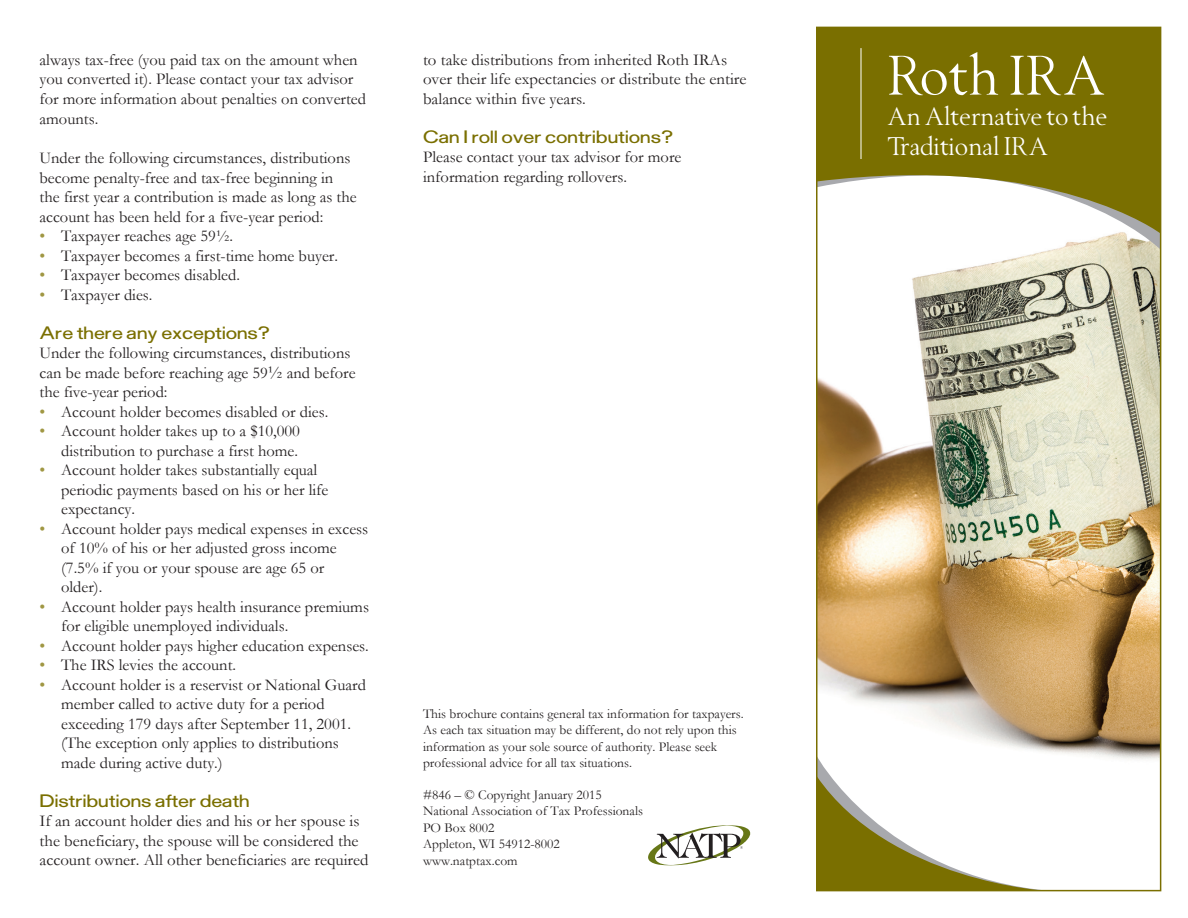
<style>
.page{position:relative;width:1188px;height:918px;background:#fff}
.page>*{position:absolute;margin:0;border:0;box-sizing:border-box;transform-origin:0 0}
.t1{font:55.5px "Berman";letter-spacing:.01em;color:#fff}
.t2{font:25.5px/30px "Berman";letter-spacing:.01em;color:#fff}
.t3{font:18px "Guernsey";color:#7a6f00}
.t4{font:16.5px/19.5px "Garamond";color:#231f20}
.t5{font:13.5px/16.5px "Garamond";color:#231f20}
.s1{color:#a09743}
.s2{font-size:18px}
</style>
<div class="page">
<img style="left:819px;top:250px;width:339px;height:510px">
<svg style="left:1052px;top:234px;width:106px;height:16px"></svg>
<svg style="left:819px;top:30px;width:339px;height:204px;fill:#7a6f00"></svg>
<svg style="left:819px;top:756px;width:232px;height:132px"></svg>
<hr style="left:861px;top:48px;width:1px;height:111px;background:#fff">
<svg style="left:648px;top:825px;width:102px;height:40px"></svg>
<div style="left:816px;top:27px;width:345px;height:864px;border:2px solid #7a6f00"></div>
<p class="t4" style="left:40px;top:49px;width:328px">always tax-free (you paid tax on the amount when you converted it). Please contact your tax advisor for more information about penalties on converted amounts.</p>
<p class="t4" style="left:40px;top:148px;width:319px">Under the following circumstances, distributions become penalty-free and tax-free beginning in the first year a contribution is made as long as the account has been held for a five-year period:</p>
<p class="t4" style="left:40px;top:226px;width:195px"><span class="s1">•</span> Taxpayer reaches age 59½.</p>
<p class="t4" style="left:40px;top:245px;width:300px"><span class="s1">•</span> Taxpayer becomes a first-time home buyer.</p>
<p class="t4" style="left:40px;top:265px;width:202px"><span class="s1">•</span> Taxpayer becomes disabled.</p>
<p class="t4" style="left:40px;top:284px;width:115px"><span class="s1">•</span> Taxpayer dies.</p>
<p class="t3" style="left:40px;top:321px;width:232px">Are there any exceptions?</p>
<p class="t4" style="left:40px;top:343px;width:318px">Under the following circumstances, distributions can be made before reaching age 59<span class="s2">½</span> and before the five-year period:</p>
<p class="t4" style="left:40px;top:401px;width:290px"><span class="s1">•</span> Account holder becomes disabled or dies.</p>
<p class="t4" style="left:40px;top:421px;width:262px;text-align:right"><span class="s1">•</span> Account holder takes up to a $10,000 distribution to purchase a first home.</p>
<p class="t4" style="left:61px;top:460px;width:269px;text-indent:-22px"><span class="s1">•</span> Account holder takes substantially equal periodic payments based on his or her life expectancy.</p>
<p class="t4" style="left:61px;top:518px;width:309px;text-indent:-22px"><span class="s1">•</span> Account holder pays medical expenses in excess of 10% of his or her adjusted gross income (7.5% if you or your spouse are age 65 or older).</p>
<p class="t4" style="left:61px;top:596px;width:309px;text-indent:-22px"><span class="s1">•</span> Account holder pays health insurance premiums for eligible unemployed individuals.</p>
<p class="t4" style="left:40px;top:635px;width:331px"><span class="s1">•</span> Account holder pays higher education expenses.</p>
<p class="t4" style="left:40px;top:655px;width:198px"><span class="s1">•</span> The IRS levies the account.</p>
<p class="t4" style="left:61px;top:674px;width:306px;text-indent:-22px"><span class="s1">•</span> Account holder is a reservist or National Guard member called to active duty for a period exceeding 179 days after September 11, 2001. (The exception only applies to distributions made during active duty.)</p>
<p class="t3" style="left:40px;top:789px;width:212px">Distributions after death</p>
<p class="t4" style="left:40px;top:811px;width:331px">If an account holder dies and his or her spouse is the beneficiary, the spouse will be considered the account owner. All other beneficiaries are required</p>
<p class="t4" style="left:423px;top:49px;width:325px">to take distributions from inherited Roth IRAs over their life expectancies or distribute the entire balance within five years.</p>
<p class="t3" style="left:423px;top:126px;width:252px">Can I roll over contributions?</p>
<p class="t4" style="left:423px;top:147px;width:260px">Please contact your tax advisor for more information regarding rollovers.</p>
<p class="t5" style="left:423px;top:705px;width:322px">This brochure contains general tax information for taxpayers.<br>As each tax situation may be different, do not rely upon this information as your sole source of authority. Please seek professional advice for all tax situations.</p>
<p class="t5" style="left:423px;top:786px;width:180px">#846 – © Copyright January 2015</p>
<p class="t5" style="left:423px;top:802px;width:222px">National Association of Tax Professionals</p>
<p class="t5" style="left:423px;top:819px;width:73px">PO Box 8002</p>
<p class="t5" style="left:423px;top:835px;width:138px">Appleton, WI 54912-8002</p>
<p class="t5" style="left:423px;top:852px;width:96px">www.natptax.com</p>
<p class="t1" style="left:888px;top:46px;width:219px">Roth IRA</p>
<p class="t2" style="left:888px;top:101px;width:221px">An Alternative to the<br>Traditional IRA</p>
</div>
